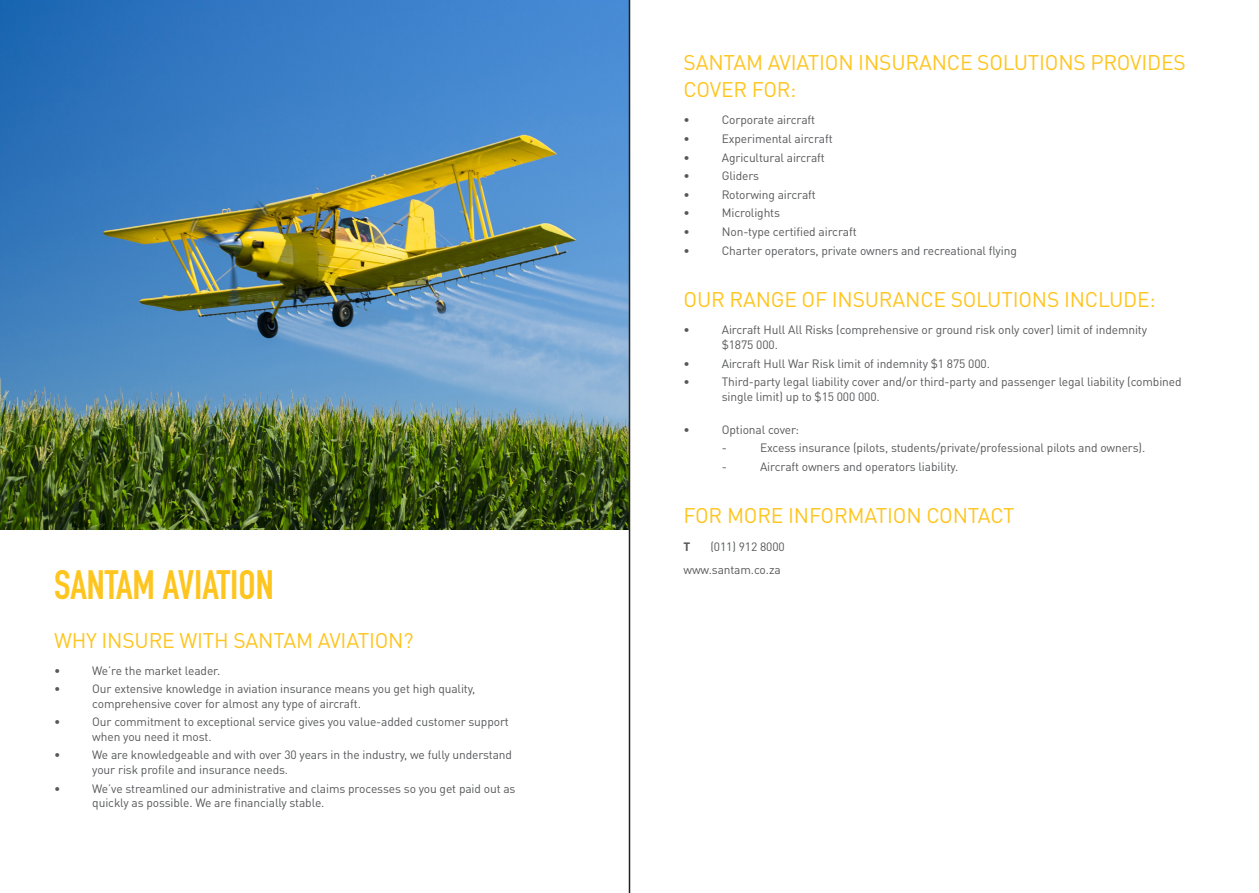
<style>
.page{position:relative;width:1259px;height:893px;background:#fff}
.page>*{position:absolute;margin:0;border:0;box-sizing:border-box;transform-origin:0 0}
.t1{font:40.5px "DIN Engschrift Std";color:#fec51f}
.t2{font:21px/27px "DINOT";letter-spacing:-.01em;color:#fec51f}
.t3{font:12px/14.4px "DINOT";letter-spacing:-.01em;color:#57585a}
.t4{font:700 12px "DINOT";color:#57585a}
</style>
<div class="page">
<img style="left:0;top:0;width:629px;height:529px">
<hr style="left:629px;top:0;width:1px;height:893px;background:#231f20">
<h1 class="t1" style="left:54px;top:561px;width:221px">SANTAM AVIATION</h1>
<h2 class="t2" style="left:54px;top:626px;width:361px">WHY INSURE WITH SANTAM AVIATION?</h2>
<p class="t3" style="left:54px;top:663px;width:8px">•</p>
<p class="t3" style="left:92px;top:663px;width:130px">We’re the market leader.</p>
<p class="t3" style="left:54px;top:682px;width:8px">•</p>
<p class="t3" style="left:92px;top:682px;width:385px">Our extensive knowledge in aviation insurance means you get high quality, comprehensive cover for almost any type of aircraft.</p>
<p class="t3" style="left:54px;top:715px;width:8px">•</p>
<p class="t3" style="left:92px;top:715px;width:418px">Our commitment to exceptional service gives you value-added customer support when you need it most.</p>
<p class="t3" style="left:54px;top:748px;width:8px">•</p>
<p class="t3" style="left:92px;top:748px;width:421px">We are knowledgeable and with over 30 years in the industry, we fully understand your risk profile and insurance needs.</p>
<p class="t3" style="left:54px;top:781px;width:8px">•</p>
<p class="t3" style="left:92px;top:781px;width:425px">We’ve streamlined our administrative and claims processes so you get paid out as quickly as possible. We are financially stable.</p>
<h2 class="t2" style="left:683px;top:49px;width:504px">SANTAM AVIATION INSURANCE SOLUTIONS PROVIDES<br>COVER FOR:</h2>
<p class="t3" style="left:683px;top:112px;width:8px">•</p>
<p class="t3" style="left:722px;top:112px;width:95px">Corporate aircraft</p>
<p class="t3" style="left:683px;top:131px;width:8px">•</p>
<p class="t3" style="left:722px;top:131px;width:112px">Experimental aircraft</p>
<p class="t3" style="left:683px;top:150px;width:8px">•</p>
<p class="t3" style="left:722px;top:150px;width:105px">Agricultural aircraft</p>
<p class="t3" style="left:683px;top:168px;width:8px">•</p>
<p class="t3" style="left:722px;top:168px;width:39px">Gliders</p>
<p class="t3" style="left:683px;top:187px;width:8px">•</p>
<p class="t3" style="left:722px;top:187px;width:96px">Rotorwing aircraft</p>
<p class="t3" style="left:683px;top:206px;width:8px">•</p>
<p class="t3" style="left:722px;top:206px;width:60px">Microlights</p>
<p class="t3" style="left:683px;top:224px;width:8px">•</p>
<p class="t3" style="left:722px;top:224px;width:136px">Non-type certified aircraft</p>
<p class="t3" style="left:683px;top:243px;width:8px">•</p>
<p class="t3" style="left:722px;top:243px;width:296px">Charter operators, private owners and recreational flying</p>
<h2 class="t2" style="left:683px;top:286px;width:473px">OUR RANGE OF INSURANCE SOLUTIONS INCLUDE:</h2>
<p class="t3" style="left:683px;top:323px;width:8px">•</p>
<p class="t3" style="left:722px;top:323px;width:427px">Aircraft Hull All Risks (comprehensive or ground risk only cover) limit of indemnity $1875 000.</p>
<p class="t3" style="left:683px;top:356px;width:8px">•</p>
<p class="t3" style="left:722px;top:356px;width:270px">Aircraft Hull War Risk limit of indemnity $1 875 000.</p>
<p class="t3" style="left:683px;top:374px;width:8px">•</p>
<p class="t3" style="left:722px;top:374px;width:461px">Third-party legal liability cover and/or third-party and passenger legal liability (combined single limit) up to $15 000 000.</p>
<p class="t3" style="left:683px;top:422px;width:8px">•</p>
<p class="t3" style="left:722px;top:420px;width:79px;line-height:18.6px">Optional cover: -</p>
<p class="t3" style="left:760px;top:440px;width:387px">Excess insurance (pilots, students/private/professional pilots and owners).</p>
<p class="t3" style="left:722px;top:459px;width:7px">-</p>
<p class="t3" style="left:760px;top:459px;width:200px">Aircraft owners and operators liability.</p>
<h2 class="t2" style="left:683px;top:502px;width:332px">FOR MORE INFORMATION CONTACT</h2>
<p class="t4" style="left:683px;top:538px;width:8px">T</p>
<p class="t3" style="left:683px;top:535px;width:103px;line-height:23px;text-indent:27px">(011) 912 8000 www.santam.co.za</p>
</div>
